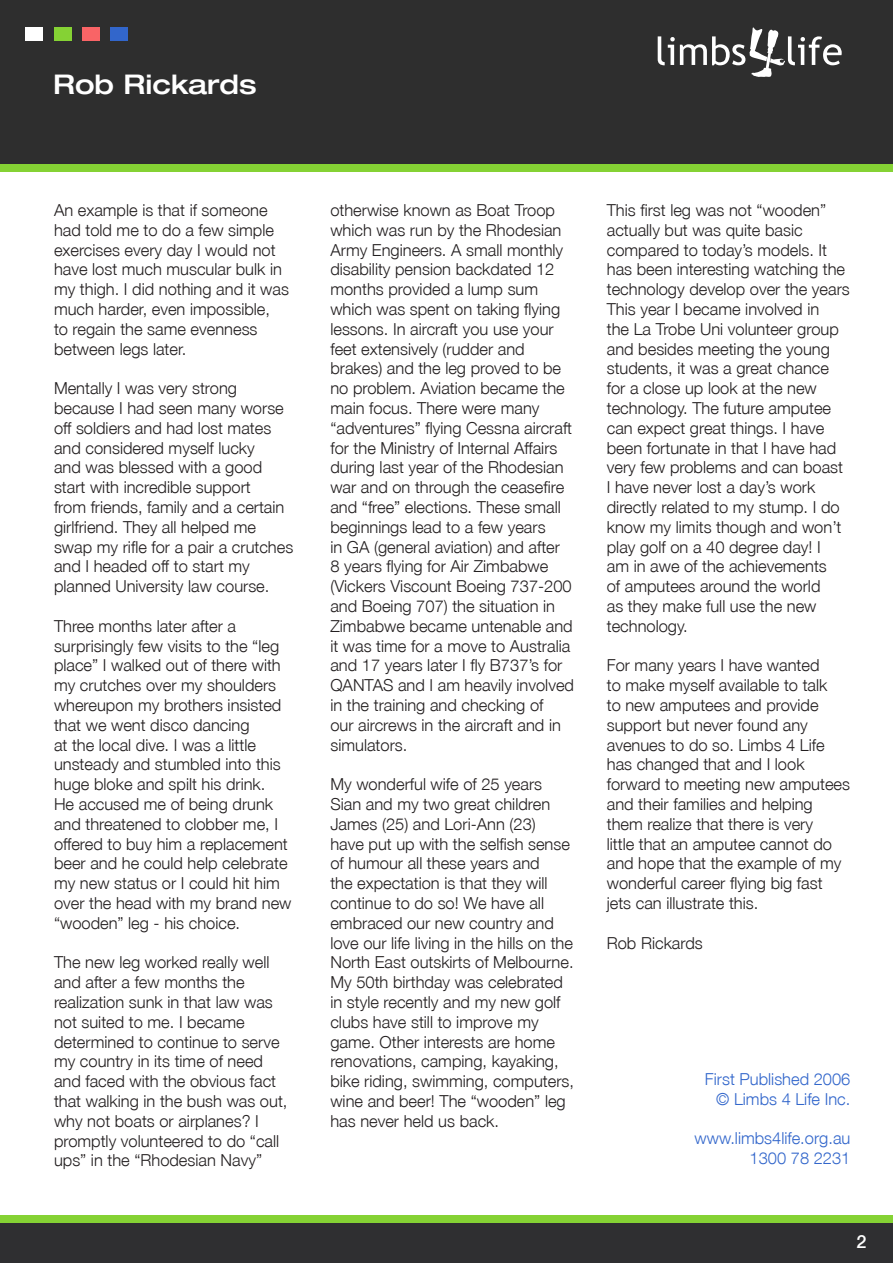
<style>
.page{position:relative;width:893px;height:1263px;background:#fff}
.page>*{position:absolute;margin:0;border:0;box-sizing:border-box;transform-origin:0 0}
.t1{font:500 expanded 27px "Helvetica Neue LT Pro";color:#fff}
.t2{font:500 18px "Helvetica Neue LT Pro";color:#fff}
.t3{font:300 16.5px/19.8px "Helvetica Neue LT Pro";color:#231f20}
.t4{font:300 16.5px/19.8px "Helvetica Neue LT Pro";color:#3266cb;text-align:right}
</style>
<div class="page">
<div style="left:0;top:0;width:893px;height:164px;background:#2e2e2e"></div>
<div style="left:0;top:1222px;width:893px;height:41px;background:#2f2f31"></div>
<div style="left:0;top:1215px;width:893px;height:7px;background:#85d234"></div>
<div style="left:0;top:164px;width:893px;height:8px;background:#85d234"></div>
<div style="left:82px;top:27px;width:17px;height:13px;background:#f96466"></div>
<div style="left:111px;top:27px;width:17px;height:13px;background:#3266cb"></div>
<div style="left:54px;top:27px;width:17px;height:13px;background:#85d234"></div>
<div style="left:26px;top:27px;width:17px;height:13px;background:#fff"></div>
<svg style="left:658px;top:27px;width:184px;height:50px"></svg>
<p class="t1" style="left:53px;top:67px;width:205px">Rob Rickards</p>
<p class="t3" style="left:54px;top:200px;width:236px">An example is that if someone had told me to do a few simple exercises every day I would not have lost much muscular bulk in my thigh. I did nothing and it was much harder, even impossible,<br>to regain the same evenness between legs later.</p>
<p class="t3" style="left:54px;top:378px;width:241px">Mentally I was very strong because I had seen many worse off soldiers and had lost mates and considered myself lucky<br>and was blessed with a good start with incredible support<br>from friends, family and a certain girlfriend. They all helped me swap my rifle for a pair a crutches and I headed off to start my planned University law course.</p>
<p class="t3" style="left:54px;top:616px;width:239px">Three months later after a surprisingly few visits to the “leg place” I walked out of there with my crutches over my shoulders whereupon my brothers insisted that we went disco dancing<br>at the local dive. I was a little unsteady and stumbled into this huge bloke and spilt his drink.<br>He accused me of being drunk and threatened to clobber me, I offered to buy him a replacement beer and he could help celebrate my new status or I could hit him over the head with my brand new “wooden” leg - his choice.</p>
<p class="t3" style="left:54px;top:952px;width:235px">The new leg worked really well and after a few months the realization sunk in that law was not suited to me. I became determined to continue to serve my country in its time of need and faced with the obvious fact that walking in the bush was out, why not boats or airplanes? I promptly volunteered to do “call ups” in the “Rhodesian Navy”</p>
<p class="t3" style="left:330px;top:200px;width:245px">otherwise known as Boat Troop which was run by the Rhodesian<br>Army Engineers. A small monthly disability pension backdated 12 months provided a lump sum which was spent on taking flying lessons. In aircraft you use your feet extensively (rudder and brakes) and the leg proved to be no problem. Aviation became the main focus. There were many “adventures” flying Cessna aircraft for the Ministry of Internal Affairs during last year of the Rhodesian war and on through the ceasefire and “free” elections. These small beginnings lead to a few years<br>in GA (general aviation) and after<br>8 years flying for Air Zimbabwe (Vickers Viscount Boeing 737-200 and Boeing 707) the situation in<br>Zimbabwe became untenable and it was time for a move to Australia and 17 years later I fly B737’s for<br>QANTAS and I am heavily involved in the training and checking of<br>our aircrews in the aircraft and in simulators.</p>
<p class="t3" style="left:330px;top:774px;width:245px">My wonderful wife of 25 years<br>Sian and my two great children<br>James (25) and Lori-Ann (23)<br>have put up with the selfish sense of humour all these years and<br>the expectation is that they will continue to do so! We have all embraced our new country and love our life living in the hills on the<br>North East outskirts of Melbourne.<br>My 50th birthday was celebrated in style recently and my new golf clubs have still to improve my game. Other interests are home renovations, camping, kayaking, bike riding, swimming, computers, wine and beer! The “wooden” leg has never held us back.</p>
<p class="t3" style="left:607px;top:200px;width:245px">This first leg was not “wooden” actually but was quite basic compared to today’s models. It has been interesting watching the technology develop over the years<br>This year I became involved in<br>the La Trobe Uni volunteer group and besides meeting the young students, it was a great chance for a close up look at the new technology. The future amputee can expect great things. I have been fortunate in that I have had very few problems and can boast<br>I have never lost a day’s work directly related to my stump. I do know my limits though and won’t play golf on a 40 degree day! I<br>am in awe of the achievements<br>of amputees around the world<br>as they make full use the new technology.</p>
<p class="t3" style="left:607px;top:655px;width:245px">For many years I have wanted<br>to make myself available to talk<br>to new amputees and provide support but never found any avenues to do so. Limbs 4 Life has changed that and I look forward to meeting new amputees and their families and helping them realize that there is very<br>little that an amputee cannot do and hope that the example of my wonderful career flying big fast jets can illustrate this.</p>
<p class="t3" style="left:607px;top:932px;width:97px">Rob Rickards</p>
<p class="t4" style="left:705px;top:1069px;width:147px">First Published 2006 © Limbs 4 Life Inc.</p>
<p class="t4" style="left:695px;top:1128px;width:157px">www.limbs4life.org.au</p>
<p class="t4" style="left:749px;top:1148px;width:102px">1300 78 2231</p>
<p class="t2" style="left:857px;top:1231px;width:12px">2</p>
</div>
